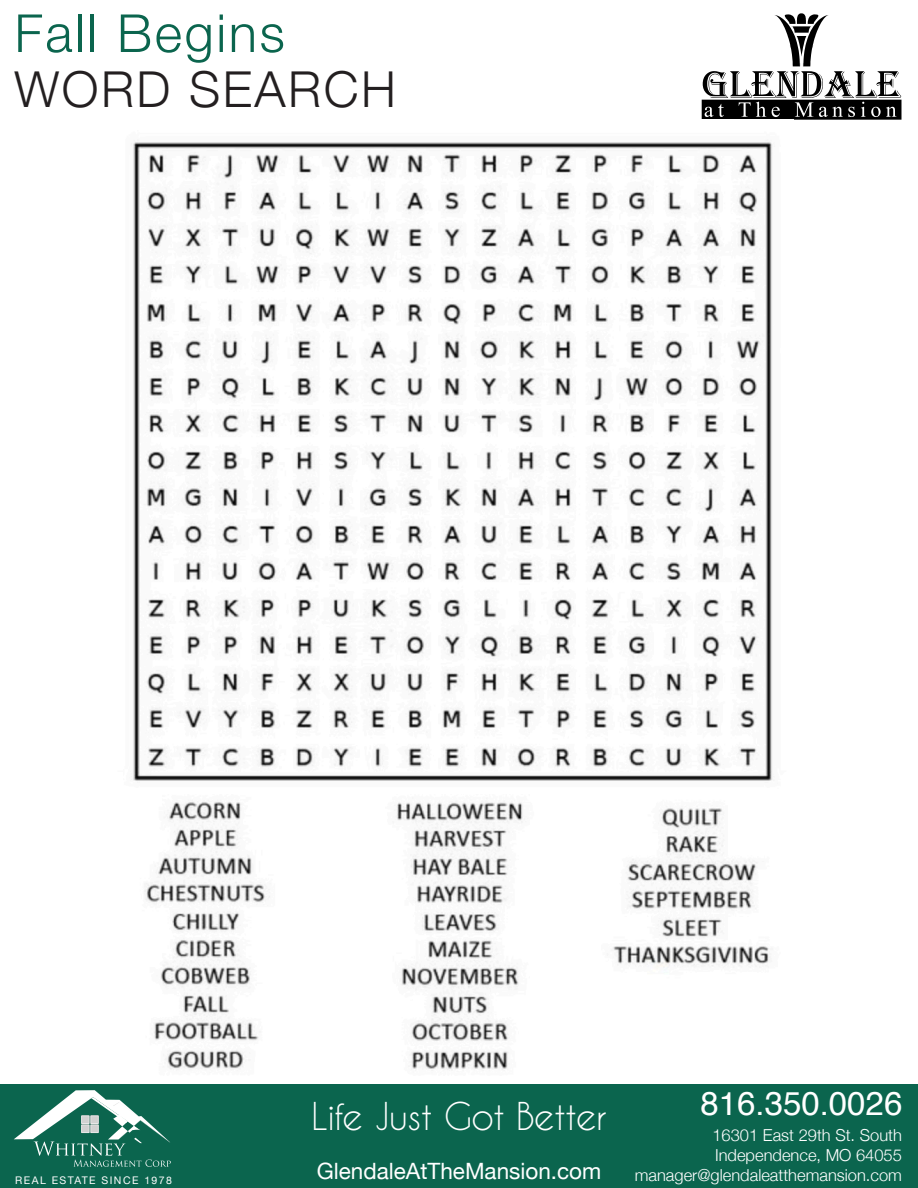
<style>
.page{position:relative;width:918px;height:1188px;background:#fff}
.page>*{position:absolute;margin:0;border:0;box-sizing:border-box;transform-origin:0 0}
.t1{font:300 52.5px "Helvetica Neue";letter-spacing:.05em;color:#0b654e}
.t2{font:300 49.5px "Helvetica Neue";letter-spacing:.05em;color:#231f20}
.t3{font:36px "Caviar Dreams";letter-spacing:-.02em;color:#fff}
.t4{font:33px "Helvetica";color:#fff}
.t5{font:22.5px "Helvetica Neue";color:#fff}
.t6{font:300 16.5px "Helvetica Neue";color:#fff}
.t7{font:10.5px "Helvetica Neue";letter-spacing:.14em;color:#fff}
</style>
<div class="page">
<div style="left:0;top:1085px;width:918px;height:103px;background:#0b654e"></div>
<svg style="left:702px;top:14px;width:199px;height:106px"></svg>
<svg style="left:14px;top:1090px;width:157px;height:77px"></svg>
<div style="left:81px;top:1125px;width:8px;height:8px;border:1px solid #aaa9a9"></div>
<div style="left:82px;top:1125px;width:7px;height:8px;border:1px solid #f1f1f1"></div>
<div style="left:82px;top:1125px;width:7px;height:7px;background:#d1d1d1"></div>
<div style="left:91px;top:1125px;width:7px;height:8px;border:1px solid #f1f1f1"></div>
<div style="left:91px;top:1125px;width:7px;height:7px;background:#d1d1d1"></div>
<div style="left:91px;top:1116px;width:7px;height:8px;border:1px solid #aaa9a9"></div>
<div style="left:91px;top:1116px;width:7px;height:7px;background:#d1d1d1"></div>
<div style="left:81px;top:1116px;width:8px;height:8px;border:1px solid #aaa9a9"></div>
<div style="left:82px;top:1116px;width:7px;height:7px;background:#d1d1d1"></div>
<img style="left:133px;top:142px;width:640px;height:929px">
<p class="t1" style="left:14px;top:-9px;width:272px">Fall Begins</p>
<p class="t2" style="left:14px;top:50px;width:383px">WORD SEARCH</p>
<p class="t7" style="left:15px;top:1172px;width:158px">REAL ESTATE SINCE 1978</p>
<p class="t4" style="left:701px;top:1078px;width:203px">816.350.0026</p>
<p class="t6" style="left:712px;top:1122px;width:191px">16301 East 29th St. South</p>
<p class="t6" style="left:715px;top:1142px;width:188px">Independence, MO 64055</p>
<p class="t3" style="left:311px;top:1094px;width:297px">Life Just Got Better</p>
<p class="t5" style="left:317px;top:1155px;width:286px">GlendaleAtTheMansion.com</p>
<p class="t6" style="left:635px;top:1161px;width:269px">manager@glendaleatthemansion.com</p>
</div>
